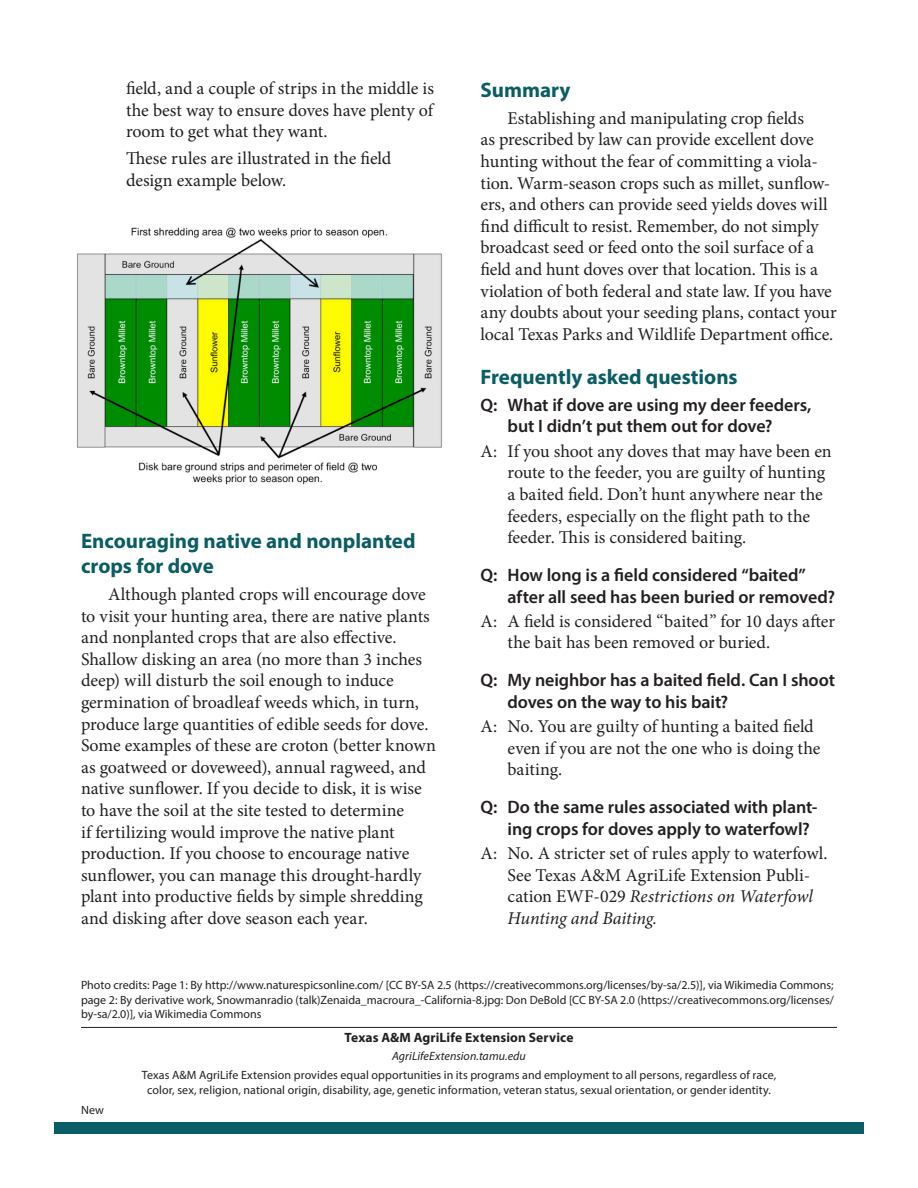
<style>
.page{position:relative;width:918px;height:1188px;background:#fff}
.page>*{position:absolute;margin:0;border:0;box-sizing:border-box;transform-origin:0 0}
.heading1{font:700 21px/25.2px "Myriad Pro";color:#0a5d65}
.body_text{font:18px/21.6px "Minion Pro";letter-spacing:-.005em;color:#231f20}
.answer{font:18px/21.6px "Minion Pro";letter-spacing:-.005em;color:#231f20}
.question{font:600 18px/21.6px "Myriad Pro";letter-spacing:-.005em;color:#231f20}
.indent{font:18px/21.6px "Minion Pro";letter-spacing:-.005em;color:#231f20;text-align:justify}
.t1{font:700 13.5px "Myriad Pro";letter-spacing:.01em;color:#231f20}
.t2{font:12px/14.4px "Myriad Pro";letter-spacing:.005em;color:#231f20;text-align:center}
.t3{font:italic 12px "Myriad Pro";letter-spacing:.005em;color:#231f20}
.s1{font-style:italic}
</style>
<div class="page">
<div style="left:54px;top:1122px;width:810px;height:12px;background:#0a5d65"></div>
<img style="left:77px;top:227px;width:365px;height:258px">
<hr style="left:81px;top:1027px;width:756px;height:1px;background:#231f20">
<p class="indent" style="left:126px;top:78px;width:309px">field, and a couple of strips in the middle is the best way to ensure doves have plenty of room to get what they want.</p>
<p class="indent" style="left:126px;top:148px;width:267px">These rules are illustrated in the field design example below.</p>
<p class="heading1" style="left:81px;top:527px;width:336px">Encouraging native and nonplanted crops for dove</p>
<p class="body_text" style="left:81px;top:584px;width:356px;text-indent:27px">Although planted crops will encourage dove to visit your hunting area, there are native plants and nonplanted crops that are also effective.<br>Shallow disking an area (no more than 3 inches deep) will disturb the soil enough to induce germination of broadleaf weeds which, in turn, produce large quantities of edible seeds for dove.<br>Some examples of these are croton (better known as goatweed or doveweed), annual ragweed, and native sunflower. If you decide to disk, it is wise to have the soil at the site tested to determine<br>if fertilizing would improve the native plant production. If you choose to encourage native sunflower, you can manage this drought-hardly plant into productive fields by simple shredding and disking after dove season each year.</p>
<p class="heading1" style="left:481px;top:76px;width:91px">Summary</p>
<p class="body_text" style="left:481px;top:107px;width:358px;text-indent:27px">Establishing and manipulating crop fields<br>as prescribed by law can provide excellent dove hunting without the fear of committing a viola&shy;tion. Warm-season crops such as millet, sunflow&shy;ers, and others can provide seed yields doves will find difficult to resist. Remember, do not simply broadcast seed or feed onto the soil surface of a field and hunt doves over that location. This is a violation of both federal and state law. If you have any doubts about your seeding plans, contact your local Texas Parks and Wildlife Department office.</p>
<p class="heading1" style="left:481px;top:363px;width:259px">Frequently asked questions</p>
<p class="question" style="left:508px;top:394px;width:305px;text-indent:-27px">Q: What if dove are using my deer feeders, but I didn’t put them out for dove?</p>
<p class="answer" style="left:508px;top:440px;width:326px;text-indent:-27px">A: If you shoot any doves that may have been en route to the feeder, you are guilty of hunting a baited field. Don’t hunt anywhere near the feeders, especially on the flight path to the feeder. This is considered baiting.</p>
<p class="question" style="left:508px;top:564px;width:329px;text-indent:-27px">Q: How long is a field considered “baited” after all seed has been buried or removed?</p>
<p class="answer" style="left:508px;top:610px;width:329px;text-indent:-27px">A: A field is considered “baited” for 10 days after the bait has been removed or buried.</p>
<p class="question" style="left:508px;top:669px;width:329px;text-indent:-27px">Q: My neighbor has a baited field. Can I shoot doves on the way to his bait?</p>
<p class="answer" style="left:508px;top:716px;width:314px;text-indent:-27px">A: No. You are guilty of hunting a baited field even if you are not the one who is doing the baiting.</p>
<p class="question" style="left:508px;top:796px;width:311px;text-indent:-27px">Q: Do the same rules associated with plant&shy;ing crops for doves apply to waterfowl?</p>
<p class="answer" style="left:508px;top:843px;width:321px;text-indent:-27px">A: No. A stricter set of rules apply to waterfowl.<br>See Texas A&amp;M AgriLife Extension Publi&shy;cation EWF-029 <span class="s1">Restrictions on Waterfowl Hunting and Baiting.</span></p>
<p class="t2" style="left:81px;top:978px;width:754px;text-align:justify">Photo credits: Page 1: By http://www.naturespicsonline.com/ [CC BY-SA 2.5 (https://creativecommons.org/licenses/by-sa/2.5)], via Wikimedia Commons; page 2: By derivative work, Snowmanradio (talk)Zenaida_macroura_-California-8.jpg: Don DeBold [CC BY-SA 2.0 (https://creativecommons.org/licenses/ by-sa/2.0)], via Wikimedia Commons</p>
<p class="t2" style="left:81px;top:1102px;width:24px">New</p>
<p class="t1" style="left:345px;top:1029px;width:230px">Texas A&amp;M AgriLife Extension Service</p>
<p class="t3" style="left:392px;top:1048px;width:135px">AgriLifeExtension.tamu.edu</p>
<p class="t2" style="left:142px;top:1068px;width:636px">Texas A&amp;M AgriLife Extension provides equal opportunities in its programs and employment to all persons, regardless of race, color, sex, religion, national origin, disability, age, genetic information, veteran status, sexual orientation, or gender identity.</p>
</div>
